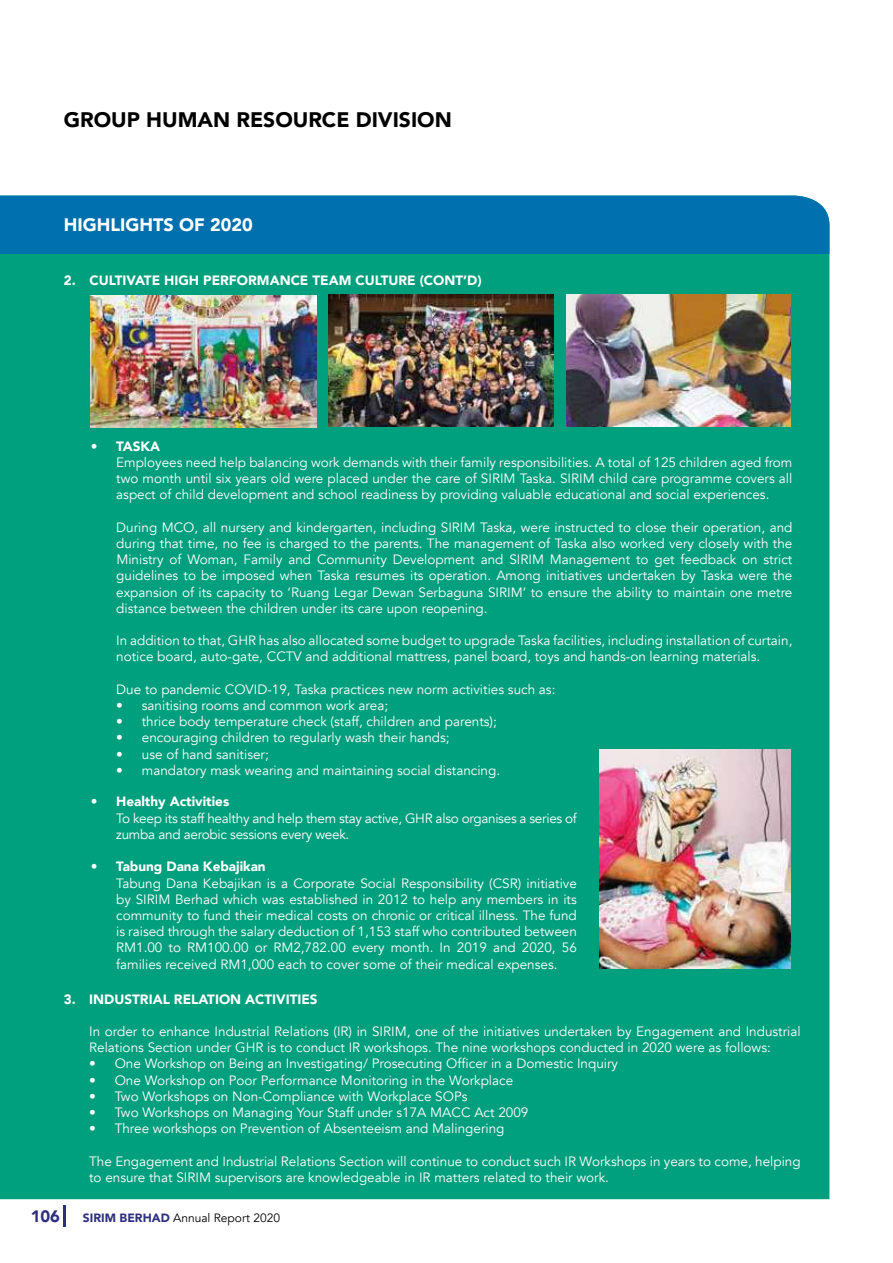
<style>
.page{position:relative;width:893px;height:1263px;background:#fff}
.page>*{position:absolute;margin:0;border:0;box-sizing:border-box;transform-origin:0 0}
.t1{font:900 21px "Avenir";color:#000}
.t2{font:900 18px "Avenir";color:#fff}
.t3{font:900 16.5px "Avenir";color:#2e307f}
.t4{font:13.5px/16.2px "Avenir";color:#fff;text-align:justify}
.t5{font:900 13.5px "Avenir";color:#fff}
.t6{font:13.5px/16.2px "Avenir";letter-spacing:-.02em;color:#fff}
.t7{font:12px "Avenir";color:#000}
.s1{font-weight:900;color:#2e307f}
</style>
<div class="page">
<hr style="left:64px;top:1205px;width:2px;height:21px;background:#2e307f">
<div style="left:0;top:254px;width:829px;height:945px;background:#009f7d"></div>
<div style="left:0;top:196px;width:829px;height:58px;background:#0071ae"></div>
<img style="left:600px;top:749px;width:191px;height:220px">
<img style="left:90px;top:295px;width:226px;height:133px">
<img style="left:328px;top:295px;width:225px;height:132px">
<img style="left:566px;top:294px;width:225px;height:132px">
<hr style="left:892px;top:357px;width:1px;height:58px;background:#0071ae">
<h1 class="t1" style="left:64px;top:102px;width:390px">GROUP HUMAN RESOURCE DIVISION</h1>
<h2 class="t2" style="left:64px;top:209px;width:190px">HIGHLIGHTS OF 2020</h2>
<p class="t5" style="left:64px;top:269px;width:419px">2. CULTIVATE HIGH PERFORMANCE TEAM CULTURE (CONT’D)</p>
<p class="t5" style="left:91px;top:434px;width:71px">• TASKA</p>
<p class="t4" style="left:116px;top:454px;width:678px">Employees need help balancing work demands with their family responsibilities. A total of 125 children aged from two month until six years old were placed under the care of SIRIM Taska. SIRIM child care programme covers all aspect of child development and school readiness by providing valuable educational and social experiences.</p>
<p class="t4" style="left:116px;top:519px;width:678px">During MCO, all nursery and kindergarten, including SIRIM Taska, were instructed to close their operation, and during that time, no fee is charged to the parents. The management of Taska also worked very closely with the Ministry of Woman, Family and Community Development and SIRIM Management to get feedback on strict guidelines to be imposed when Taska resumes its operation. Among initiatives undertaken by Taska were the expansion of its capacity to ‘Ruang Legar Dewan Serbaguna SIRIM’ to ensure the ability to maintain one metre distance between the children under its care upon reopening.</p>
<p class="t4" style="left:116px;top:633px;width:678px">In addition to that, GHR has also allocated some budget to upgrade Taska facilities, including installation of curtain, notice board, auto-gate, CCTV and additional mattress, panel board, toys and hands-on learning materials.</p>
<p class="t4" style="left:116px;top:681px;width:441px">Due to pandemic COVID-19, Taska practices new norm activities such as:</p>
<p class="t4" style="left:116px;top:697px;width:273px">• sanitising rooms and common work area;</p>
<p class="t4" style="left:116px;top:714px;width:382px">• thrice body temperature check (staff, children and parents);</p>
<p class="t4" style="left:116px;top:730px;width:335px">• encouraging children to regularly wash their hands;</p>
<p class="t4" style="left:116px;top:746px;width:154px">• use of hand sanitiser;</p>
<p class="t4" style="left:116px;top:762px;width:385px">• mandatory mask wearing and maintaining social distancing.</p>
<p class="t5" style="left:91px;top:790px;width:140px">• Healthy Activities</p>
<p class="t6" style="left:116px;top:810px;width:462px">To keep its staff healthy and help them stay active, GHR also organises a series of zumba and aerobic sessions every week.</p>
<p class="t5" style="left:91px;top:855px;width:176px">• Tabung Dana Kebajikan</p>
<p class="t4" style="left:116px;top:875px;width:462px">Tabung Dana Kebajikan is a Corporate Social Responsibility (CSR) initiative by SIRIM Berhad which was established in 2012 to help any members in its community to fund their medical costs on chronic or critical illness. The fund is raised through the salary deduction of 1,153 staff who contributed between RM1.00 to RM100.00 or RM2,782.00 every month. In 2019 and 2020, 56 families received RM1,000 each to cover some of their medical expenses.</p>
<p class="t5" style="left:64px;top:987px;width:255px">3. INDUSTRIAL RELATION ACTIVITIES</p>
<p class="t4" style="left:89px;top:1023px;width:713px">In order to enhance Industrial Relations (IR) in SIRIM, one of the initiatives undertaken by Engagement and Industrial<br>Relations Section under GHR is to conduct IR workshops. The nine workshops conducted in 2020 were as follows:</p>
<p class="t4" style="left:89px;top:1056px;width:530px">• One Workshop on Being an Investigating/ Prosecuting Officer in a Domestic Inquiry</p>
<p class="t4" style="left:89px;top:1072px;width:426px">• One Workshop on Poor Performance Monitoring in the Workplace</p>
<p class="t4" style="left:89px;top:1088px;width:380px">• Two Workshops on Non-Compliance with Workplace SOPs</p>
<p class="t4" style="left:89px;top:1104px;width:441px">• Two Workshops on Managing Your Staff under s17A MACC Act 2009</p>
<p class="t4" style="left:89px;top:1121px;width:417px">• Three workshops on Prevention of Absenteeism and Malingering</p>
<p class="t4" style="left:89px;top:1153px;width:713px">The Engagement and Industrial Relations Section will continue to conduct such IR Workshops in years to come, helping to ensure that SIRIM supervisors are knowledgeable in IR matters related to their work.</p>
<p class="t3" style="left:31px;top:1202px;width:31px">106</p>
<p class="t7" style="left:83px;top:1210px;width:199px"><span class="s1">SIRIM BERHAD</span> Annual Report 2020</p>
</div>
